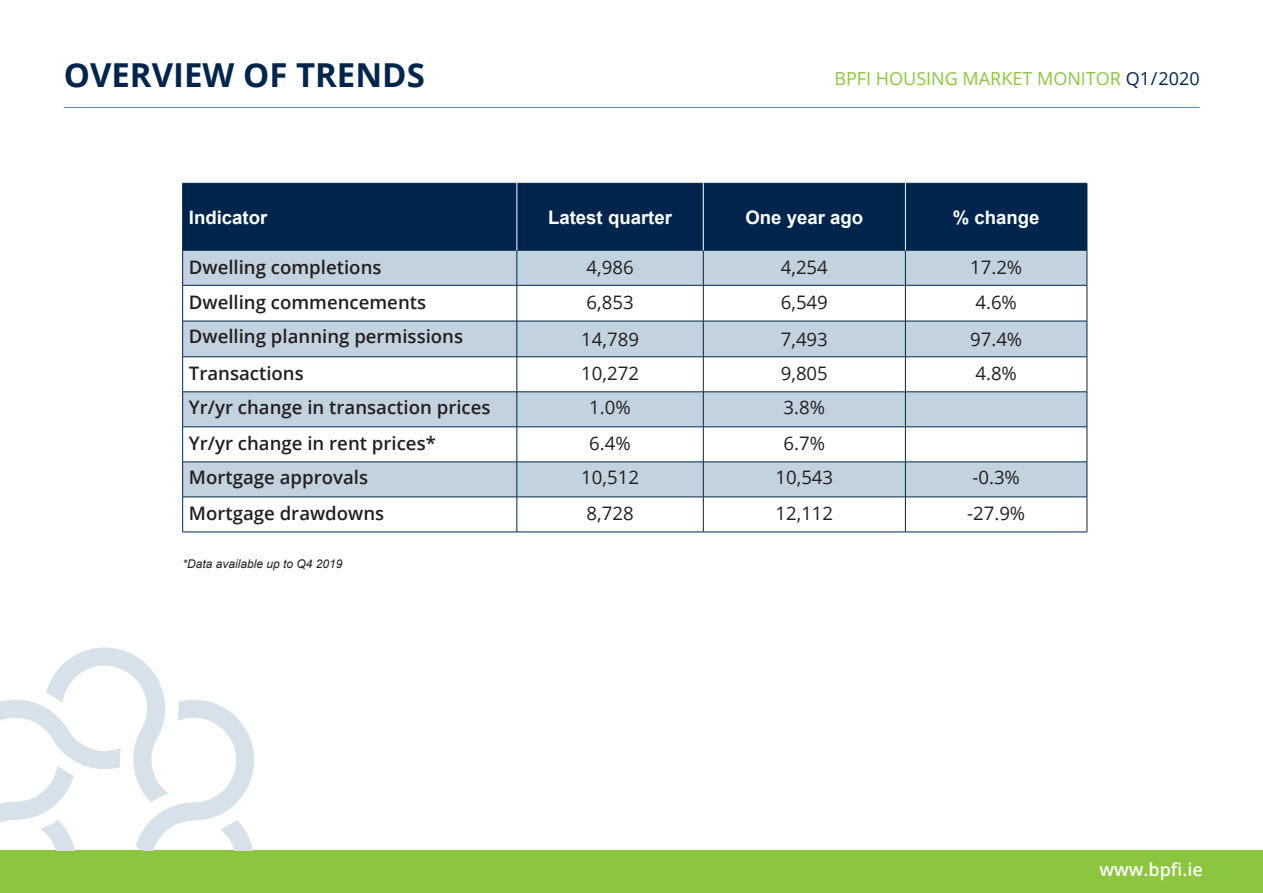
<style>
.page{position:relative;width:1263px;height:893px;background:#fff}
.page>*{position:absolute;margin:0;border:0;box-sizing:border-box;transform-origin:0 0}
.t1{font:700 33px "Open Sans";color:#00254c}
.t2{font:600 18.6px "Open Sans";color:#231f20}
.t3{font:18.6px "Open Sans";color:#231f20}
.t4{font:700 18.6px "Arial";color:#fff}
.t5{font:18px "Open Sans";color:#8bc63e}
.t6{font:600 18px "Open Sans";color:#fff}
.t7{font:italic 12px "Arial";color:#231f20}
.s1{color:#00254c}
</style>
<div class="page">
<div style="left:0;top:850px;width:1263px;height:43px;background:#8bc63e"></div>
<div style="left:183px;top:184px;width:904px;height:66px;background:#00254c"></div>
<div style="left:183px;top:251px;width:904px;height:34px;background:#c3d2df"></div>
<svg style="left:183px;top:286px;width:904px;height:246px"></svg>
<hr style="left:182px;top:183px;width:335px;height:1px;background:#00254c">
<hr style="left:182px;top:183px;width:1px;height:67px;background:#00254c">
<hr style="left:517px;top:183px;width:186px;height:1px;background:#00254c">
<hr style="left:703px;top:183px;width:202px;height:1px;background:#00254c">
<hr style="left:905px;top:183px;width:182px;height:1px;background:#00254c">
<hr style="left:1087px;top:183px;width:1px;height:67px;background:#00254c">
<hr style="left:182px;top:250px;width:335px;height:1px;background:#00254c">
<hr style="left:517px;top:250px;width:186px;height:1px;background:#00254c">
<hr style="left:703px;top:250px;width:202px;height:1px;background:#00254c">
<hr style="left:905px;top:250px;width:182px;height:1px;background:#00254c">
<hr style="left:182px;top:250px;width:1px;height:35px;background:#00254c">
<hr style="left:517px;top:250px;width:1px;height:35px;background:#00254c">
<hr style="left:703px;top:250px;width:1px;height:35px;background:#00254c">
<hr style="left:905px;top:250px;width:1px;height:35px;background:#00254c">
<hr style="left:1087px;top:250px;width:1px;height:35px;background:#00254c">
<hr style="left:182px;top:285px;width:335px;height:1px;background:#00254c">
<hr style="left:182px;top:285px;width:1px;height:36px;background:#00254c">
<hr style="left:517px;top:285px;width:186px;height:1px;background:#00254c">
<hr style="left:517px;top:285px;width:1px;height:36px;background:#00254c">
<hr style="left:703px;top:285px;width:202px;height:1px;background:#00254c">
<hr style="left:703px;top:285px;width:1px;height:36px;background:#00254c">
<hr style="left:905px;top:285px;width:182px;height:1px;background:#00254c">
<hr style="left:905px;top:285px;width:1px;height:36px;background:#00254c">
<hr style="left:1087px;top:285px;width:1px;height:36px;background:#00254c">
<hr style="left:182px;top:357px;width:1px;height:35px;background:#00254c">
<hr style="left:182px;top:356px;width:335px;height:1px;background:#00254c">
<hr style="left:517px;top:356px;width:186px;height:1px;background:#00254c">
<hr style="left:703px;top:356px;width:202px;height:1px;background:#00254c">
<hr style="left:905px;top:356px;width:182px;height:1px;background:#00254c">
<hr style="left:517px;top:357px;width:1px;height:35px;background:#00254c">
<hr style="left:703px;top:357px;width:1px;height:35px;background:#00254c">
<hr style="left:905px;top:357px;width:1px;height:35px;background:#00254c">
<hr style="left:1087px;top:357px;width:1px;height:35px;background:#00254c">
<hr style="left:182px;top:392px;width:1px;height:35px;background:#00254c">
<hr style="left:182px;top:392px;width:335px;height:1px;background:#00254c">
<hr style="left:517px;top:392px;width:186px;height:1px;background:#00254c">
<hr style="left:703px;top:392px;width:202px;height:1px;background:#00254c">
<hr style="left:905px;top:392px;width:182px;height:1px;background:#00254c">
<hr style="left:517px;top:392px;width:1px;height:35px;background:#00254c">
<hr style="left:703px;top:392px;width:1px;height:35px;background:#00254c">
<hr style="left:905px;top:392px;width:1px;height:35px;background:#00254c">
<hr style="left:1087px;top:392px;width:1px;height:35px;background:#00254c">
<hr style="left:182px;top:427px;width:1px;height:35px;background:#00254c">
<hr style="left:182px;top:497px;width:1px;height:35px;background:#00254c">
<hr style="left:182px;top:427px;width:335px;height:1px;background:#00254c">
<hr style="left:517px;top:427px;width:186px;height:1px;background:#00254c">
<hr style="left:703px;top:427px;width:202px;height:1px;background:#00254c">
<hr style="left:905px;top:427px;width:182px;height:1px;background:#00254c">
<hr style="left:517px;top:427px;width:1px;height:35px;background:#00254c">
<hr style="left:517px;top:497px;width:1px;height:35px;background:#00254c">
<hr style="left:703px;top:427px;width:1px;height:35px;background:#00254c">
<hr style="left:703px;top:497px;width:1px;height:35px;background:#00254c">
<hr style="left:905px;top:427px;width:1px;height:35px;background:#00254c">
<hr style="left:905px;top:497px;width:1px;height:35px;background:#00254c">
<hr style="left:1087px;top:427px;width:1px;height:35px;background:#00254c">
<hr style="left:1087px;top:497px;width:1px;height:35px;background:#00254c">
<hr style="left:182px;top:321px;width:1px;height:36px;background:#00254c">
<hr style="left:182px;top:321px;width:335px;height:1px;background:#00254c">
<hr style="left:517px;top:321px;width:186px;height:1px;background:#00254c">
<hr style="left:703px;top:321px;width:202px;height:1px;background:#00254c">
<hr style="left:905px;top:321px;width:182px;height:1px;background:#00254c">
<hr style="left:517px;top:321px;width:1px;height:36px;background:#00254c">
<hr style="left:703px;top:321px;width:1px;height:36px;background:#00254c">
<hr style="left:905px;top:321px;width:1px;height:36px;background:#00254c">
<hr style="left:1087px;top:321px;width:1px;height:36px;background:#00254c">
<hr style="left:182px;top:462px;width:335px;height:1px;background:#00254c">
<hr style="left:182px;top:462px;width:1px;height:35px;background:#00254c">
<hr style="left:182px;top:497px;width:335px;height:1px;background:#00254c">
<hr style="left:517px;top:462px;width:186px;height:1px;background:#00254c">
<hr style="left:517px;top:462px;width:1px;height:35px;background:#00254c">
<hr style="left:517px;top:497px;width:186px;height:1px;background:#00254c">
<hr style="left:703px;top:462px;width:202px;height:1px;background:#00254c">
<hr style="left:703px;top:462px;width:1px;height:35px;background:#00254c">
<hr style="left:703px;top:497px;width:202px;height:1px;background:#00254c">
<hr style="left:905px;top:462px;width:182px;height:1px;background:#00254c">
<hr style="left:905px;top:462px;width:1px;height:35px;background:#00254c">
<hr style="left:1087px;top:462px;width:1px;height:35px;background:#00254c">
<hr style="left:905px;top:497px;width:182px;height:1px;background:#00254c">
<hr style="left:182px;top:532px;width:335px;height:1px;background:#00254c">
<hr style="left:517px;top:532px;width:186px;height:1px;background:#00254c">
<hr style="left:703px;top:532px;width:202px;height:1px;background:#00254c">
<hr style="left:905px;top:532px;width:182px;height:1px;background:#00254c">
<hr style="left:64px;top:107px;width:1135px;height:1px;background:#5c87a1">
<hr style="left:517px;top:183px;width:1px;height:67px;background:#fff">
<hr style="left:703px;top:183px;width:1px;height:67px;background:#fff">
<hr style="left:905px;top:183px;width:1px;height:67px;background:#fff">
<svg style="left:0;top:647px;width:254px;height:203px"></svg>
<p class="t1" style="left:64px;top:51px;width:363px">OVERVIEW OF TRENDS</p>
<p class="t5" style="left:834px;top:66px;width:367px">BPFI HOUSING MARKET MONITOR <span class="s1">Q1/2020</span></p>
<p class="t4" style="left:189px;top:205px;width:80px">Indicator</p>
<p class="t4" style="left:548px;top:205px;width:125px">Latest quarter</p>
<p class="t4" style="left:745px;top:205px;width:119px">One year ago</p>
<p class="t4" style="left:953px;top:205px;width:88px">% change</p>
<p class="t2" style="left:189px;top:254px;width:194px">Dwelling completions</p>
<p class="t3" style="left:586px;top:254px;width:49px">4,986</p>
<p class="t3" style="left:781px;top:254px;width:49px">4,254</p>
<p class="t3" style="left:970px;top:254px;width:54px">17.2%</p>
<p class="t2" style="left:189px;top:289px;width:239px">Dwelling commencements</p>
<p class="t3" style="left:586px;top:289px;width:49px">6,853</p>
<p class="t3" style="left:781px;top:289px;width:49px">6,549</p>
<p class="t3" style="left:975px;top:289px;width:43px">4.6%</p>
<p class="t2" style="left:189px;top:323px;width:276px">Dwelling planning permissions</p>
<p class="t3" style="left:581px;top:326px;width:59px">14,789</p>
<p class="t3" style="left:781px;top:326px;width:49px">7,493</p>
<p class="t3" style="left:970px;top:326px;width:54px">97.4%</p>
<p class="t2" style="left:189px;top:361px;width:116px">Transactions</p>
<p class="t3" style="left:581px;top:361px;width:59px">10,272</p>
<p class="t3" style="left:781px;top:361px;width:49px">9,805</p>
<p class="t3" style="left:975px;top:361px;width:43px">4.8%</p>
<p class="t2" style="left:189px;top:394px;width:303px">Yr/yr change in transaction prices</p>
<p class="t3" style="left:589px;top:394px;width:43px">1.0%</p>
<p class="t3" style="left:784px;top:394px;width:43px">3.8%</p>
<p class="t2" style="left:189px;top:431px;width:249px">Yr/yr change in rent prices*</p>
<p class="t3" style="left:589px;top:431px;width:43px">6.4%</p>
<p class="t3" style="left:784px;top:431px;width:43px">6.7%</p>
<p class="t2" style="left:189px;top:464px;width:181px">Mortgage approvals</p>
<p class="t3" style="left:581px;top:464px;width:59px">10,512</p>
<p class="t3" style="left:775px;top:464px;width:59px">10,543</p>
<p class="t3" style="left:972px;top:464px;width:49px">-0.3%</p>
<p class="t2" style="left:189px;top:501px;width:197px">Mortgage drawdowns</p>
<p class="t3" style="left:586px;top:501px;width:49px">8,728</p>
<p class="t3" style="left:775px;top:501px;width:59px">12,112</p>
<p class="t3" style="left:967px;top:501px;width:60px">-27.9%</p>
<p class="t7" style="left:182px;top:556px;width:162px">*Data available up to Q4 2019</p>
<p class="t6" style="left:1099px;top:857px;width:105px">www.bpfi.ie</p>
</div>
